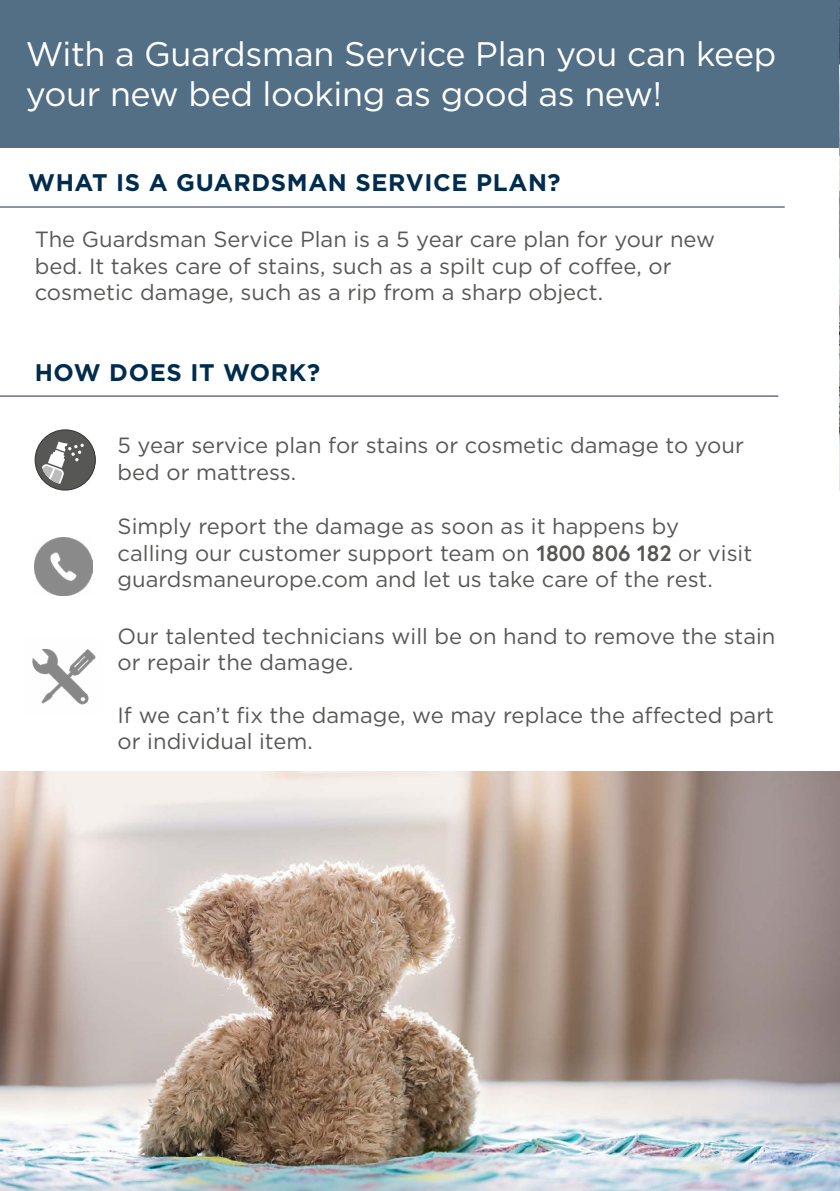
<style>
.page{position:relative;width:840px;height:1191px;background:#fff}
.page>*{position:absolute;margin:0;border:0;box-sizing:border-box;transform-origin:0 0}
.t1{font:34px/40.8px "Gotham";letter-spacing:-.01em;color:#fff}
.t2{font:700 24px "Gotham";letter-spacing:.025em;color:#002c4d}
.t3{font:22px/26.4px "Gotham";color:#575756}
.s1{font-family:"Europa";font-weight:700}
</style>
<div class="page">
<div style="left:0;top:0;width:839px;height:148px;background:#526f86"></div>
<hr style="left:0;top:206px;width:784px;height:1px;background:#1a2c50">
<div style="left:35px;top:430px;width:60px;height:60px;background:#575756;border-radius:50%"></div>
<div style="left:35px;top:430px;width:60px;height:60px;border:1px solid #333;border-radius:50%"></div>
<svg style="left:41px;top:441px;width:43px;height:43px"></svg>
<img style="left:32px;top:649px;width:64px;height:56px">
<img style="left:35px;top:537px;width:58px;height:58px">
<hr style="left:0;top:395px;width:777px;height:1px;background:#1a2c50">
<img style="left:0;top:771px;width:839px;height:420px">
<img style="left:839px;top:0;width:1px;height:490px">
<h1 class="t1" style="left:26px;top:32px;width:751px">With a Guardsman Service Plan you can keep your new bed looking as good as new!</h1>
<p class="t2" style="left:28px;top:169px;width:533px">WHAT IS A GUARDSMAN SERVICE PLAN?</p>
<p class="t3" style="left:35px;top:226px;width:681px">The Guardsman Service Plan is a 5 year care plan for your new bed. It takes care of stains, such as a spilt cup of coffee, or cosmetic damage, such as a rip from a sharp object.</p>
<p class="t2" style="left:35px;top:359px;width:287px">HOW DOES IT WORK?</p>
<p class="t3" style="left:117px;top:432px;width:627px">5 year service plan for stains or cosmetic damage to your bed or mattress.</p>
<p class="t3" style="left:117px;top:513px;width:636px">Simply report the damage as soon as it happens by calling our customer support team on <span class="s1">1800 806 182</span> or visit guardsmaneurope.com and let us take care of the rest.</p>
<p class="t3" style="left:117px;top:622px;width:659px">Our talented technicians will be on hand to remove the stain or repair the damage.</p>
<p class="t3" style="left:117px;top:701px;width:657px">If we can’t fix the damage, we may replace the affected part or individual item.</p>
</div>
